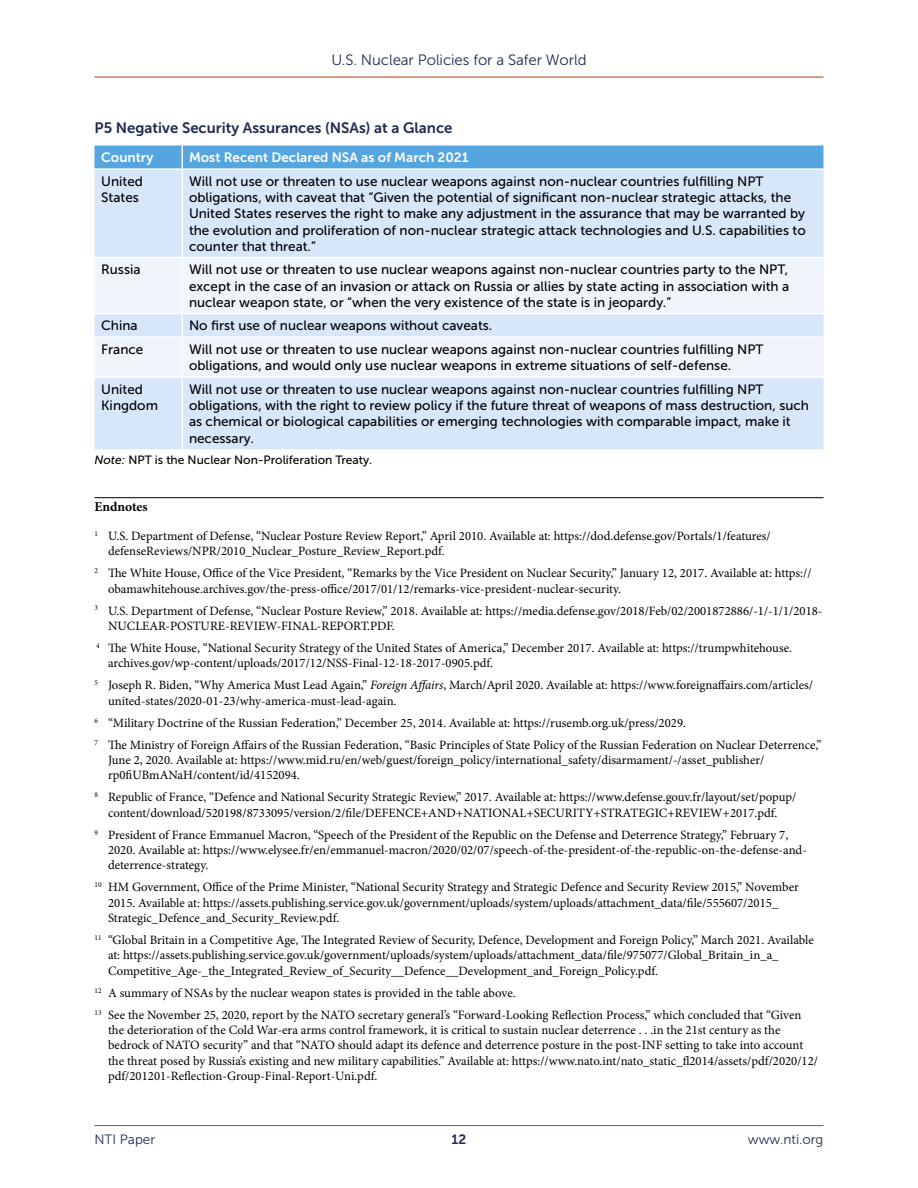
<style>
.page{position:relative;width:918px;height:1188px;background:#fff}
.page>*{position:absolute;margin:0;border:0;box-sizing:border-box;transform-origin:0 0}
.t1{font:15px "Museo Sans 700";color:#202b4f}
.t2{font:15px "Museo Sans 300";letter-spacing:-.005em;color:#202b4f}
.t3{font:13.5px/16.2px "Museo Sans 500";color:#000}
.t4{font:13.5px "Museo Sans 700";color:#fff}
.t5{font:13.5px "Museo Sans 300";color:#202b4f}
.t6{font:700 13.5px "Minion Pro";color:#000}
.t7{font:13.5px "Museo Sans 700";color:#202b4f}
.t8{font:12.75px/15.3px "Minion Pro";color:#000}
.t9{font:12px "Museo Sans 500";color:#000}
.s1{font-style:italic}
</style>
<div class="page">
<hr style="left:94px;top:1125px;width:730px;height:1px;background:#c4512c">
<hr style="left:94px;top:76px;width:730px;height:2px;background:#c4512c">
<hr style="left:94px;top:497px;width:730px;height:1px;background:#000">
<div style="left:94px;top:170px;width:730px;height:279px;background:#d7e6f8"></div>
<svg style="left:94px;top:258px;width:730px;height:118px;fill:#f0f5fb"></svg>
<hr style="left:182px;top:170px;width:1px;height:87px;background:#fff">
<hr style="left:94px;top:257px;width:88px;height:1px;background:#fff">
<hr style="left:182px;top:257px;width:642px;height:1px;background:#fff">
<hr style="left:182px;top:258px;width:1px;height:55px;background:#fff">
<hr style="left:94px;top:313px;width:88px;height:1px;background:#fff">
<hr style="left:182px;top:313px;width:642px;height:1px;background:#fff">
<svg style="left:182px;top:314px;width:1px;height:22px"></svg>
<div style="left:94px;top:146px;width:730px;height:22px;background:#55a5e1"></div>
<hr style="left:94px;top:336px;width:88px;height:2px;background:#fff">
<hr style="left:182px;top:336px;width:642px;height:2px;background:#fff">
<hr style="left:182px;top:338px;width:1px;height:38px;background:#fff">
<hr style="left:94px;top:376px;width:88px;height:2px;background:#fff">
<hr style="left:182px;top:376px;width:642px;height:2px;background:#fff">
<hr style="left:182px;top:378px;width:1px;height:71px;background:#fff">
<p class="t2" style="left:332px;top:52px;width:256px">U.S. Nuclear Policies for a Safer World</p>
<p class="t1" style="left:94px;top:119px;width:359px">P5 Negative Security Assurances (NSAs) at a Glance</p>
<p class="t4" style="left:101px;top:150px;width:54px">Country</p>
<p class="t4" style="left:189px;top:150px;width:281px">Most Recent Declared NSA as of March 2021</p>
<p class="t3" style="left:101px;top:173px;width:43px">United<br>States</p>
<p class="t3" style="left:189px;top:173px;width:618px">Will not use or threaten to use nuclear weapons against non-nuclear countries fulfilling NPT obligations, with caveat that “Given the potential of significant non-nuclear strategic attacks, the United States reserves the right to make any adjustment in the assurance that may be warranted by the evolution and proliferation of non-nuclear strategic attack technologies and U.S. capabilities to counter that threat.”</p>
<p class="t3" style="left:101px;top:262px;width:41px">Russia</p>
<p class="t3" style="left:189px;top:262px;width:602px;text-align:justify">Will not use or threaten to use nuclear weapons against non-nuclear countries party to the NPT, except in the case of an invasion or attack on Russia or allies by state acting in association with a nuclear weapon state, or “when the very existence of the state is in jeopardy.”</p>
<p class="t3" style="left:101px;top:318px;width:38px">China</p>
<p class="t3" style="left:189px;top:318px;width:305px">No first use of nuclear weapons without caveats.</p>
<p class="t3" style="left:101px;top:341px;width:44px">France</p>
<p class="t3" style="left:189px;top:341px;width:576px">Will not use or threaten to use nuclear weapons against non-nuclear countries fulfilling NPT obligations, and would only use nuclear weapons in extreme situations of self-defense.</p>
<p class="t3" style="left:101px;top:381px;width:58px">United<br>Kingdom</p>
<p class="t3" style="left:189px;top:381px;width:622px">Will not use or threaten to use nuclear weapons against non-nuclear countries fulfilling NPT obligations, with the right to review policy if the future threat of weapons of mass destruction, such as chemical or biological capabilities or emerging technologies with comparable impact, make it necessary.</p>
<p class="t9" style="left:94px;top:454px;width:279px"><span class="s1">Note:</span> NPT is the Nuclear Non-Proliferation Treaty.</p>
<p class="t6" style="left:94px;top:498px;width:55px">Endnotes</p>
<p class="t8" style="left:108px;top:528px;width:664px;text-indent:-14px"><sup>1</sup> U.S. Department of Defense, “Nuclear Posture Review Report,” April 2010. Available at: https://dod.defense.gov/Portals/1/features/ defenseReviews/NPR/2010_Nuclear_Posture_Review_Report.pdf.</p>
<p class="t8" style="left:108px;top:566px;width:705px;text-indent:-14px"><sup>2</sup> The White House, Office of the Vice President, “Remarks by the Vice President on Nuclear Security,” January 12, 2017. Available at: https:// obamawhitehouse.archives.gov/the-press-office/2017/01/12/remarks-vice-president-nuclear-security.</p>
<p class="t8" style="left:108px;top:603px;width:716px;text-indent:-14px"><sup>3</sup> U.S. Department of Defense, “Nuclear Posture Review,” 2018. Available at: https://media.defense.gov/2018/Feb/02/2001872886/-1/-1/1/2018-<br>NUCLEAR-POSTURE-REVIEW-FINAL-REPORT.PDF.</p>
<p class="t8" style="left:108px;top:640px;width:686px;text-indent:-12px"><sup>4</sup> The White House, “National Security Strategy of the United States of America,” December 2017. Available at: https://trumpwhitehouse. archives.gov/wp-content/uploads/2017/12/NSS-Final-12-18-2017-0905.pdf.</p>
<p class="t8" style="left:108px;top:678px;width:707px;text-indent:-14px"><sup>5</sup> Joseph R. Biden, “Why America Must Lead Again,” <span class="s1">Foreign Affairs</span>, March/April 2020. Available at: https://www.foreignaffairs.com/articles/ united-states/2020-01-23/why-america-must-lead-again.</p>
<p class="t8" style="left:94px;top:712px;width:729px;line-height:22px"><sup>6</sup> “Military Doctrine of the Russian Federation,” December 25, 2014. Available at: https://rusemb.org.uk/press/2029.<br><sup>7</sup> The Ministry of Foreign Affairs of the Russian Federation, “Basic Principles of State Policy of the Russian Federation on Nuclear Deterrence,”</p>
<p class="t8" style="left:108px;top:752px;width:658px">June 2, 2020. Available at: https://www.mid.ru/en/web/guest/foreign_policy/international_safety/disarmament/-/asset_publisher/ rp0fiUBmANaH/content/id/4152094.</p>
<p class="t8" style="left:94px;top:790px;width:703px;text-align:center"><sup>8</sup> Republic of France, “Defence and National Security Strategic Review,” 2017. Available at: https://www.defense.gouv.fr/layout/set/popup/ content/download/520198/8733095/version/2/file/DEFENCE+AND+NATIONAL+SECURITY+STRATEGIC+REVIEW+2017.pdf.</p>
<p class="t8" style="left:108px;top:827px;width:700px;text-indent:-14px"><sup>9</sup> President of France Emmanuel Macron, “Speech of the President of the Republic on the Defense and Deterrence Strategy,” February 7,<br>2020. Available at: https://www.elysee.fr/en/emmanuel-macron/2020/02/07/speech-of-the-president-of-the-republic-on-the-defense-and&shy;deterrence-strategy.</p>
<p class="t8" style="left:108px;top:880px;width:693px;text-indent:-14px"><sup>10</sup> HM Government, Office of the Prime Minister, “National Security Strategy and Strategic Defence and Security Review 2015,” November<br>2015. Available at: https://assets.publishing.service.gov.uk/government/uploads/system/uploads/attachment_data/file/555607/2015_<br>Strategic_Defence_and_Security_Review.pdf.</p>
<p class="t8" style="left:108px;top:932px;width:707px;text-indent:-14px"><sup>11</sup> “Global Britain in a Competitive Age, The Integrated Review of Security, Defence, Development and Foreign Policy,” March 2021. Available at: https://assets.publishing.service.gov.uk/government/uploads/system/uploads/attachment_data/file/975077/Global_Britain_in_a_<br>Competitive_Age-_the_Integrated_Review_of_Security__Defence__Development_and_Foreign_Policy.pdf.</p>
<p class="t8" style="left:94px;top:982px;width:708px;line-height:22px"><sup>12</sup> A summary of NSAs by the nuclear weapon states is provided in the table above.<br><sup>13</sup> See the November 25, 2020, report by the NATO secretary general’s “Forward-Looking Reflection Process,” which concluded that “Given</p>
<p class="t8" style="left:108px;top:1022px;width:712px">the deterioration of the Cold War-era arms control framework, it is critical to sustain nuclear deterrence . . .in the 21st century as the bedrock of NATO security” and that “NATO should adapt its defence and deterrence posture in the post-INF setting to take into account the threat posed by Russia’s existing and new military capabilities.” Available at: https://www.nato.int/nato_static_fl2014/assets/pdf/2020/12/ pdf/201201-Reflection-Group-Final-Report-Uni.pdf.</p>
<p class="t5" style="left:94px;top:1132px;width:62px">NTI Paper</p>
<p class="t7" style="left:452px;top:1132px;width:16px">12</p>
<p class="t5" style="left:748px;top:1132px;width:77px">www.nti.org</p>
</div>
